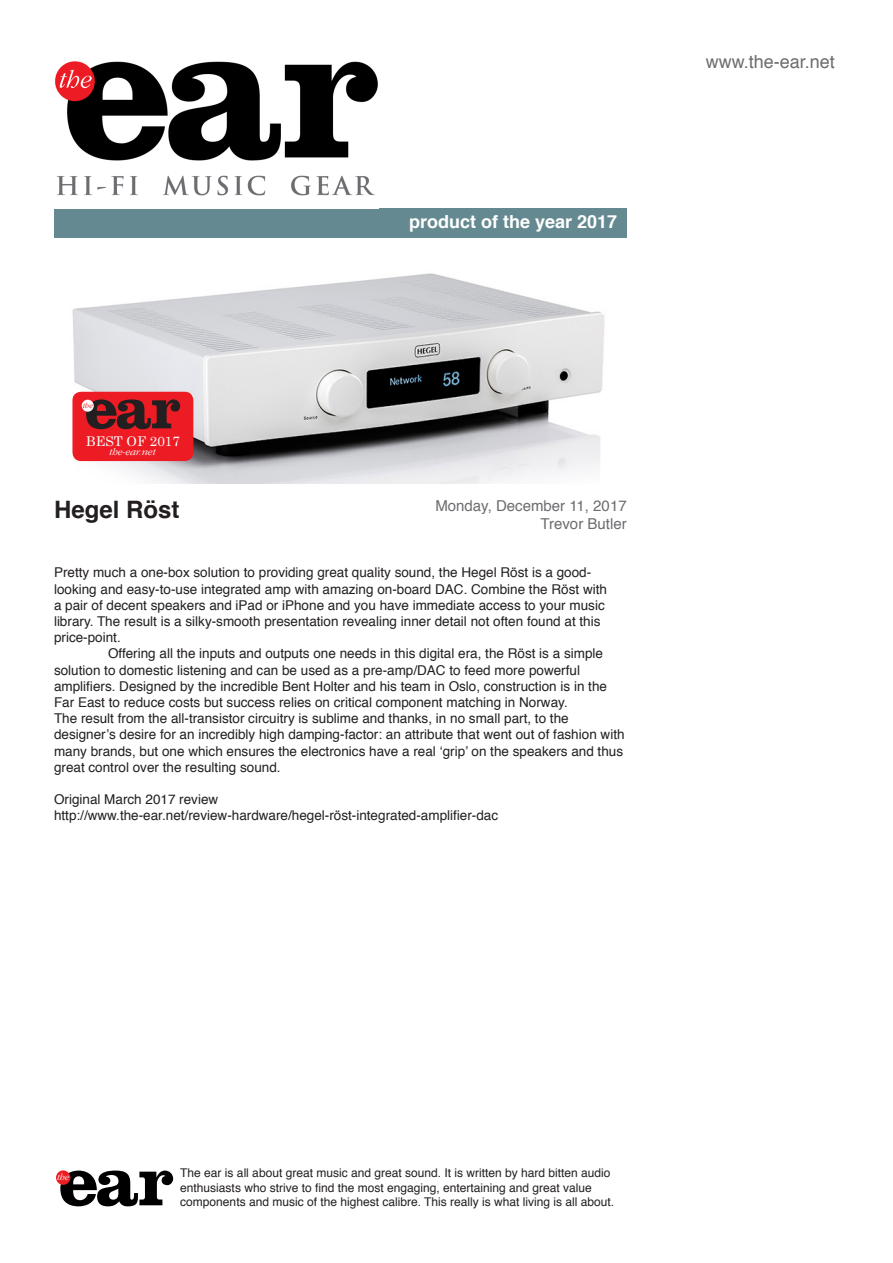
<style>
.page{position:relative;width:893px;height:1263px;background:#fff}
.page>*{position:absolute;margin:0;border:0;box-sizing:border-box;transform-origin:0 0}
.t1{font:700 71.85px "Clarendon";color:#000}
.t2{font:700 59.85px "Clarendon";color:#231f20}
.t3{font:700 24px "Helvetica";color:#231f20}
.t4{font:700 18px "Helvetica";color:#fff}
.t5{font:18px "Helvetica";color:#6c6d70}
.t6{font:15px/18px "Helvetica";color:#6c6d70;text-align:right}
.t7{font:13.5px/16.2px "Helvetica";color:#231f20}
.t8{font:13.5px "Century";color:#fff}
.t9{font:12px/14.4px "Helvetica";color:#231f20}
.t10{font:italic 300 10.05px "Garamond IT Cby BT";color:#fff}
.t11{font:italic 300 9.3px "Garamond IT Cby BT";color:#fff}
.t12{font:italic 300 7.8px "Garamond IT Cby BT";color:#ee1d23}
</style>
<div class="page">
<img style="left:72px;top:273px;width:533px;height:210px">
<div style="left:54px;top:208px;width:573px;height:30px;background:#648991"></div>
<div style="left:56px;top:1170px;width:14px;height:15px;background:#ed1d24;border-radius:50%"></div>
<div style="left:72px;top:392px;width:121px;height:69px;background:#ed1c24;border-radius:9px"></div>
<div style="left:82px;top:400px;width:12px;height:12px;background:#fff;border-radius:50%"></div>
<img style="left:54px;top:61px;width:324px;height:135px">
<p class="t2" style="left:85px;top:372px;width:98px">ear</p>
<p class="t12" style="left:83px;top:400px;width:11px">the</p>
<p class="t8" style="left:86px;top:430px;width:95px">BEST OF 2017</p>
<p class="t10" style="left:110px;top:446px;width:48px">the-ear.net</p>
<p class="t4" style="left:409px;top:208px;width:210px">product of the year 2017</p>
<p class="t3" style="left:54px;top:490px;width:127px">Hegel Röst</p>
<p class="t6" style="left:435px;top:497px;width:193px">Monday, December 11, 2017<br>Trevor Butler</p>
<p class="t7" style="left:54px;top:565px;width:554px">Pretty much a one-box solution to providing great quality sound, the Hegel Röst is a good&shy;looking and easy-to-use integrated amp with amazing on-board DAC. Combine the Röst with a pair of decent speakers and iPad or iPhone and you have immediate access to your music library. The result is a silky-smooth presentation revealing inner detail not often found at this price-point.</p>
<p class="t7" style="left:54px;top:646px;width:554px;text-indent:54px">Offering all the inputs and outputs one needs in this digital era, the Röst is a simple solution to domestic listening and can be used as a pre-amp/DAC to feed more powerful amplifiers. Designed by the incredible Bent Holter and his team in Oslo, construction is in the Far East to reduce costs but success relies on critical component matching in Norway.</p>
<p class="t7" style="left:54px;top:711px;width:572px">The result from the all-transistor circuitry is sublime and thanks, in no small part, to the designer’s desire for an incredibly high damping-factor: an attribute that went out of fashion with many brands, but one which ensures the electronics have a real ‘grip’ on the speakers and thus great control over the resulting sound.</p>
<p class="t7" style="left:54px;top:792px;width:166px">Original March 2017 review</p>
<p class="t7" style="left:54px;top:808px;width:446px">http://www.the-ear.net/review-hardware/hegel-röst-integrated-amplifier-dac</p>
<p class="t5" style="left:706px;top:47px;width:131px">www.the-ear.net</p>
<p class="t9" style="left:180px;top:1166px;width:432px">The ear is all about great music and great sound. It is written by hard bitten audio enthusiasts who strive to find the most engaging, entertaining and great value</p>
<p class="t1" style="left:59px;top:1138px;width:117px">ear</p>
<p class="t11" style="left:58px;top:1171px;width:13px">the</p>
<p class="t9" style="left:180px;top:1195px;width:435px">components and music of the highest calibre. This really is what living is all about.</p>
</div>
